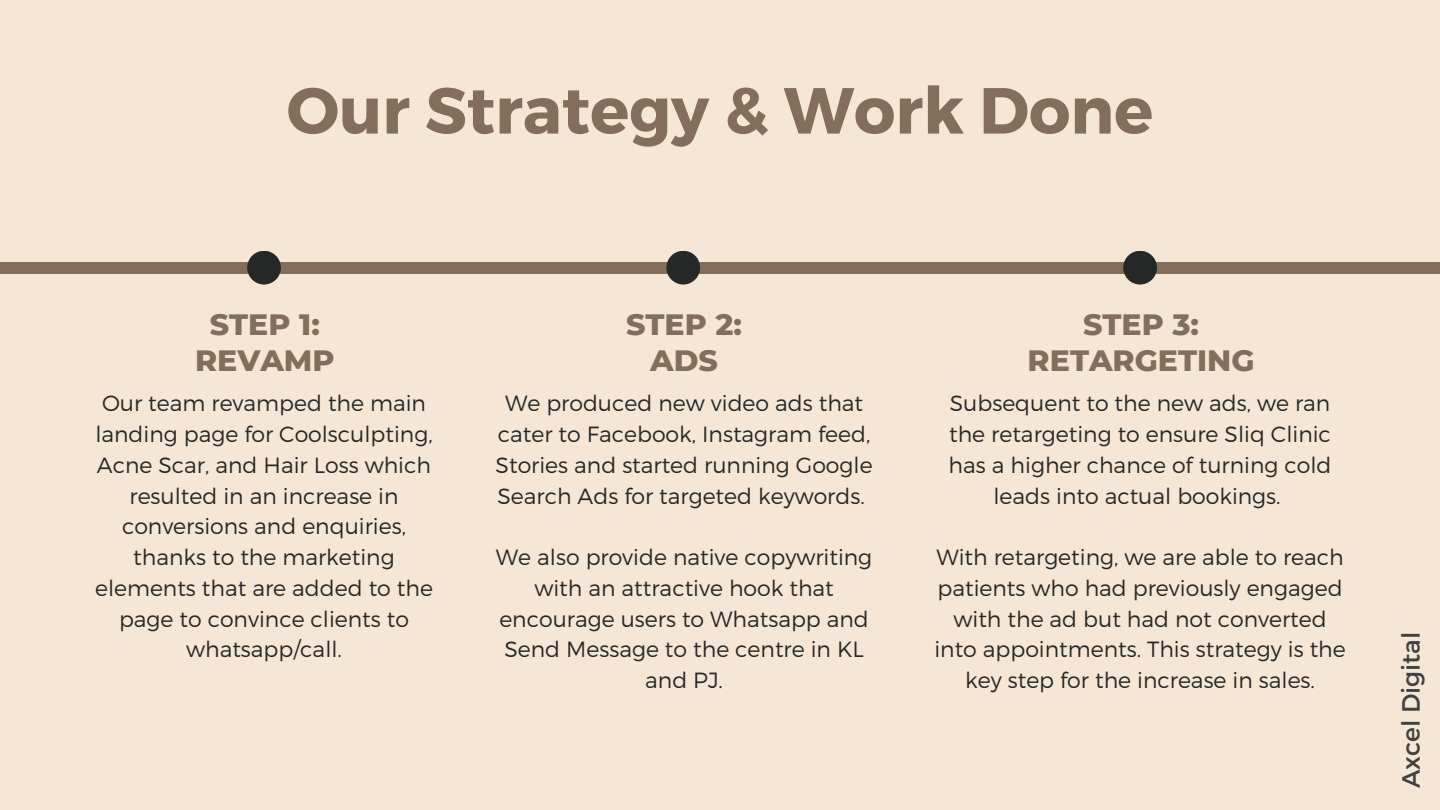
<style>
.page{position:relative;width:1440px;height:810px;background:#f6e6d5}
.page>*{position:absolute;margin:0;border:0;box-sizing:border-box;transform-origin:0 0}
.t1{font:700 65px "Montserrat";color:#836d5b}
.t2{font:800 30px/35.2px "Montserrat";color:#836d5b;text-align:center}
.t3{font:25px "Montserrat";color:#404040}
.t4{font:300 22px/30.8px "Montserrat";color:#252827;text-align:center}
</style>
<div class="page">
<div style="left:0;top:262px;width:1440px;height:12px;background:#836d5b"></div>
<div style="left:247px;top:251px;width:34px;height:34px;background:#252827;border-radius:50%"></div>
<div style="left:666px;top:251px;width:34px;height:34px;background:#252827;border-radius:50%"></div>
<div style="left:1123px;top:251px;width:34px;height:34px;background:#252827;border-radius:50%"></div>
<h1 class="t1" style="left:287px;top:70px;width:868px">Our Strategy &amp; Work Done</h1>
<h2 class="t2" style="left:195px;top:306px;width:141px">STEP 1:<br>REVAMP</h2>
<p class="t4" style="left:95px;top:388px;width:339px">Our team revamped the main landing page for Coolsculpting,<br>Acne Scar, and Hair Loss which resulted in an increase in conversions and enquiries, thanks to the marketing elements that are added to the page to convince clients to whatsapp/call.</p>
<h2 class="t2" style="left:626px;top:306px;width:117px">STEP 2:<br>ADS</h2>
<p class="t4" style="left:496px;top:388px;width:378px">We produced new video ads that cater to Facebook, Instagram feed, Stories and started running Google Search Ads for targeted keywords.</p>
<p class="t4" style="left:496px;top:542px;width:378px">We also provide native copywriting with an attractive hook that encourage users to Whatsapp and<br>Send Message to the centre in KL and PJ.</p>
<h2 class="t2" style="left:1028px;top:306px;width:228px">STEP 3:<br>RETARGETING</h2>
<p class="t4" style="left:949px;top:388px;width:384px">Subsequent to the new ads, we ran the retargeting to ensure Sliq Clinic has a higher chance of turning cold leads into actual bookings.</p>
<p class="t4" style="left:934px;top:542px;width:413px">With retargeting, we are able to reach patients who had previously engaged with the ad but had not converted into appointments. This strategy is the key step for the increase in sales.</p>
<p class="t3" style="left:1396px;top:788px;width:158px;rotate:-90deg">Axcel Digital</p>
</div>
